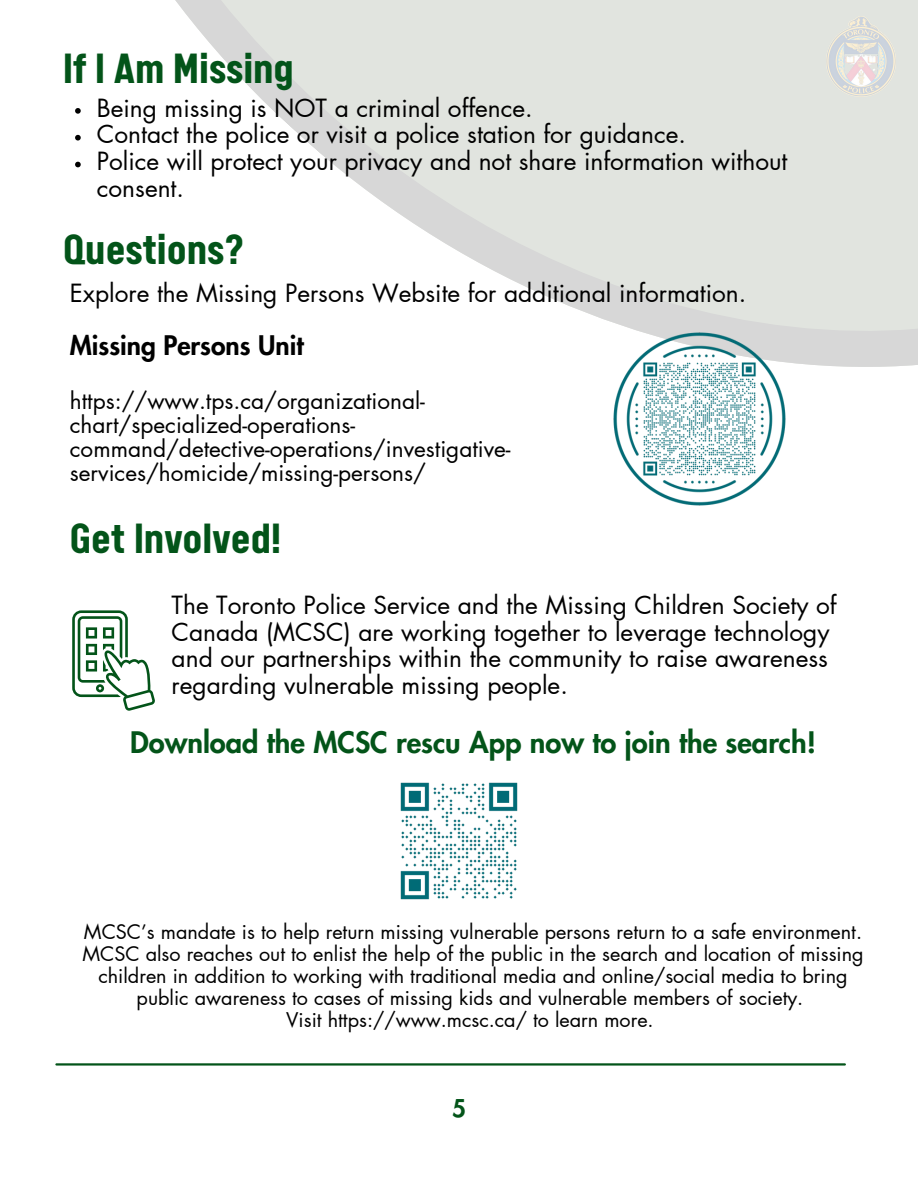
<style>
.page{position:relative;width:918px;height:1188px;background:#fff}
.page>*{position:absolute;margin:0;border:0;box-sizing:border-box;transform-origin:0 0}
.t1{font:700 47.55px "Calps Sans";color:#035419}
.t2{font:800 28.95px "Futura LT Pro";color:#035419}
.t3{font:800 26.4px "Futura LT Pro";color:#000}
.t4{font:24.45px/26.8px "Futura LT Pro";color:#000}
.t5{font:800 24px "Futura LT Pro";color:#035419}
.t6{font:22.65px/24px "Futura LT Pro";color:#000}
.t7{font:19.8px/21.9px "Futura LT Pro";color:#000;text-align:center}
</style>
<div class="page">
<svg style="left:76px;top:0;width:842px;height:428px"></svg>
<img style="left:614px;top:333px;width:172px;height:172px">
<svg style="left:72px;top:610px;width:83px;height:101px"></svg>
<svg style="left:75px;top:108px;width:6px;height:6px"></svg>
<svg style="left:75px;top:135px;width:6px;height:6px"></svg>
<svg style="left:75px;top:162px;width:6px;height:5px"></svg>
<img style="left:400px;top:782px;width:118px;height:118px">
<hr style="left:56px;top:1063px;width:789px;height:3px;background:#035419">
<img style="left:826px;top:16px;width:70px;height:80px">
<p class="t1" style="left:63px;top:49px;width:232px">If I Am Missing</p>
<p class="t4" style="left:97px;top:95px;width:437px">Being missing is NOT a criminal offence.</p>
<h1 class="t4" style="left:97px;top:122px;width:591px">Contact the police or visit a police station for guidance.</h1>
<h3 class="t4" style="left:97px;top:149px;width:692px">Police will protect your privacy and not share information without consent.</h3>
<h2 class="t1" style="left:63px;top:230px;width:183px">Questions?</h2>
<h3 class="t4" style="left:70px;top:281px;width:678px">Explore the Missing Persons Website for additional information.</h3>
<p class="t3" style="left:70px;top:333px;width:235px">Missing Persons Unit</p>
<h1 class="t6" style="left:70px;top:389px;width:442px">https://www.tps.ca/organizational&shy;chart/specialized-operations&shy;command/detective-operations/investigative&shy;services/homicide/missing-persons/</h1>
<h1 class="t1" style="left:70px;top:518px;width:213px">Get Involved!</h1>
<p class="t4" style="left:172px;top:592px;width:667px">The Toronto Police Service and the Missing Children Society of Canada (MCSC) are working together to leverage technology and our partnerships within the community to raise awareness regarding vulnerable missing people.</p>
<h3 class="t2" style="left:130px;top:729px;width:688px">Download the MCSC rescu App now to join the search!</h3>
<h2 class="t7" style="left:82px;top:921px;width:783px">MCSC’s mandate is to help return missing vulnerable persons return to a safe environment.<br>MCSC also reaches out to enlist the help of the public in the search and location of missing children in addition to working with traditional media and online/social media to bring public awareness to cases of missing kids and vulnerable members of society.</h2>
<p class="t7" style="left:286px;top:1009px;width:369px">Visit https://www.mcsc.ca/ to learn more.</p>
<p class="t5" style="left:452px;top:1097px;width:15px">5</p>
</div>
